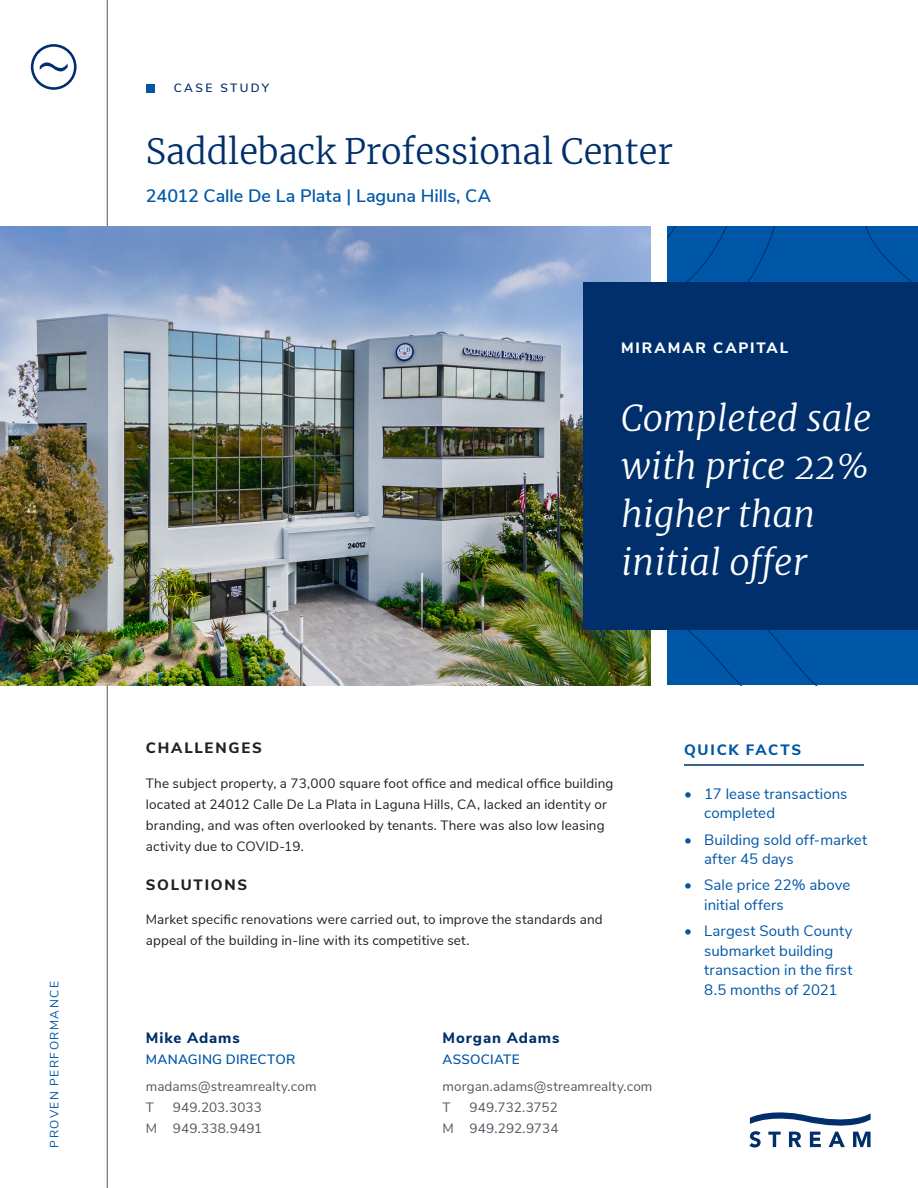
<style>
.page{position:relative;width:918px;height:1188px;background:#fff}
.page>*{position:absolute;margin:0;border:0;box-sizing:border-box;transform-origin:0 0}
.Big_Title{font:italic 300 36px/48px "Merriweather";color:#fff}
.Big_Title-2{font:300 34.5px "Merriweather";color:#002f6b}
.Contact{font:600 18px "Nunito Sans";letter-spacing:-.005em;color:#0157a7}
.t1{font:15px/19.5px "Nunito Sans";letter-spacing:.005em;color:#0157a7}
.Contact-2{font:800 15px "Nunito Sans";letter-spacing:.06em;color:#002f6b}
.Contact-3{font:800 15px "Nunito Sans";letter-spacing:.115em;color:#231f20}
.Contact-4{font:800 15px "Nunito Sans";letter-spacing:.125em;color:#fff}
.Contact-5{font:800 15px "Nunito Sans";letter-spacing:.115em;color:#0157a7}
.Contact-6{font:13.5px/21px "Nunito Sans";letter-spacing:.01em;color:#231f20}
.Contact-7{font:13.5px "Nunito Sans";letter-spacing:.01em;color:#52575f}
.Contact-8{font:600 13.5px "Nunito Sans";letter-spacing:.02em;color:#0157a7}
.t2{font:12px "Nunito Sans";letter-spacing:.12em;color:#0157a7}
.t3{font:600 12px "Nunito Sans";letter-spacing:.195em;color:#002f6b}
</style>
<div class="page">
<hr style="left:107px;top:0;width:1px;height:1188px;background:#52575f">
<svg style="left:31px;top:44px;width:46px;height:46px"></svg>
<div style="left:146px;top:84px;width:9px;height:9px;background:#0157a7"></div>
<div style="left:667px;top:226px;width:251px;height:459px;background:#0157a7"></div>
<img style="left:0;top:226px;width:651px;height:459px">
<hr style="left:684px;top:764px;width:180px;height:2px;background:#002f6b">
<svg style="left:749px;top:1112px;width:122px;height:35px"></svg>
<div style="left:584px;top:282px;width:334px;height:348px;background:#002f6b"></div>
<p class="t2" style="left:46px;top:1148px;width:167px;rotate:-90deg">PROVEN PERFORMANCE</p>
<p class="t3" style="left:174px;top:80px;width:97px">CASE STUDY</p>
<p class="Big_Title-2" style="left:146px;top:128px;width:529px">Saddleback Professional Center</p>
<p class="Contact" style="left:146px;top:183px;width:347px">24012 Calle De La Plata | Laguna Hills, CA</p>
<p class="Contact-4" style="left:621px;top:337px;width:169px">MIRAMAR CAPITAL</p>
<p class="Big_Title" style="left:621px;top:393px;width:252px">Completed sale with price 22% higher than initial offer</p>
<p class="Contact-3" style="left:146px;top:737px;width:118px">CHALLENGES</p>
<p class="Contact-6" style="left:146px;top:772px;width:469px">The subject property, a 73,000 square foot office and medical office building located at 24012 Calle De La Plata in Laguna Hills, CA, lacked an identity or branding, and was often overlooked by tenants. There was also low leasing activity due to COVID-19.</p>
<p class="Contact-3" style="left:146px;top:874px;width:103px">SOLUTIONS</p>
<p class="Contact-6" style="left:146px;top:908px;width:458px">Market specific renovations were carried out, to improve the standards and appeal of the building in-line with its competitive set.</p>
<p class="Contact-5" style="left:684px;top:739px;width:119px">QUICK FACTS</p>
<p class="t1" style="left:704px;top:783px;width:145px;text-indent:-20px">• 17 lease transactions completed</p>
<p class="t1" style="left:704px;top:829px;width:164px;text-indent:-20px">• Building sold off-market after 45 days</p>
<p class="t1" style="left:704px;top:874px;width:147px;text-indent:-20px">• Sale price 22% above initial offers</p>
<p class="t1" style="left:704px;top:920px;width:150px;text-indent:-20px">• Largest South County submarket building transaction in the first<br>8.5 months of 2021</p>
<p class="Contact-2" style="left:146px;top:1026px;width:95px">Mike Adams</p>
<p class="Contact-8" style="left:146px;top:1049px;width:151px">MANAGING DIRECTOR</p>
<p class="Contact-7" style="left:146px;top:1077px;width:172px">madams@streamrealty.com</p>
<p class="Contact-7" style="left:146px;top:1098px;width:10px">T</p>
<p class="Contact-7" style="left:173px;top:1098px;width:90px">949.203.3033</p>
<p class="Contact-7" style="left:146px;top:1119px;width:118px">M 949.338.9491</p>
<p class="Contact-2" style="left:443px;top:1026px;width:118px">Morgan Adams</p>
<p class="Contact-8" style="left:443px;top:1049px;width:79px">ASSOCIATE</p>
<p class="Contact-7" style="left:443px;top:1077px;width:211px">morgan.adams@streamrealty.com</p>
<p class="Contact-7" style="left:443px;top:1098px;width:10px">T</p>
<p class="Contact-7" style="left:470px;top:1098px;width:90px">949.732.3752</p>
<p class="Contact-7" style="left:443px;top:1119px;width:117px">M 949.292.9734</p>
</div>
